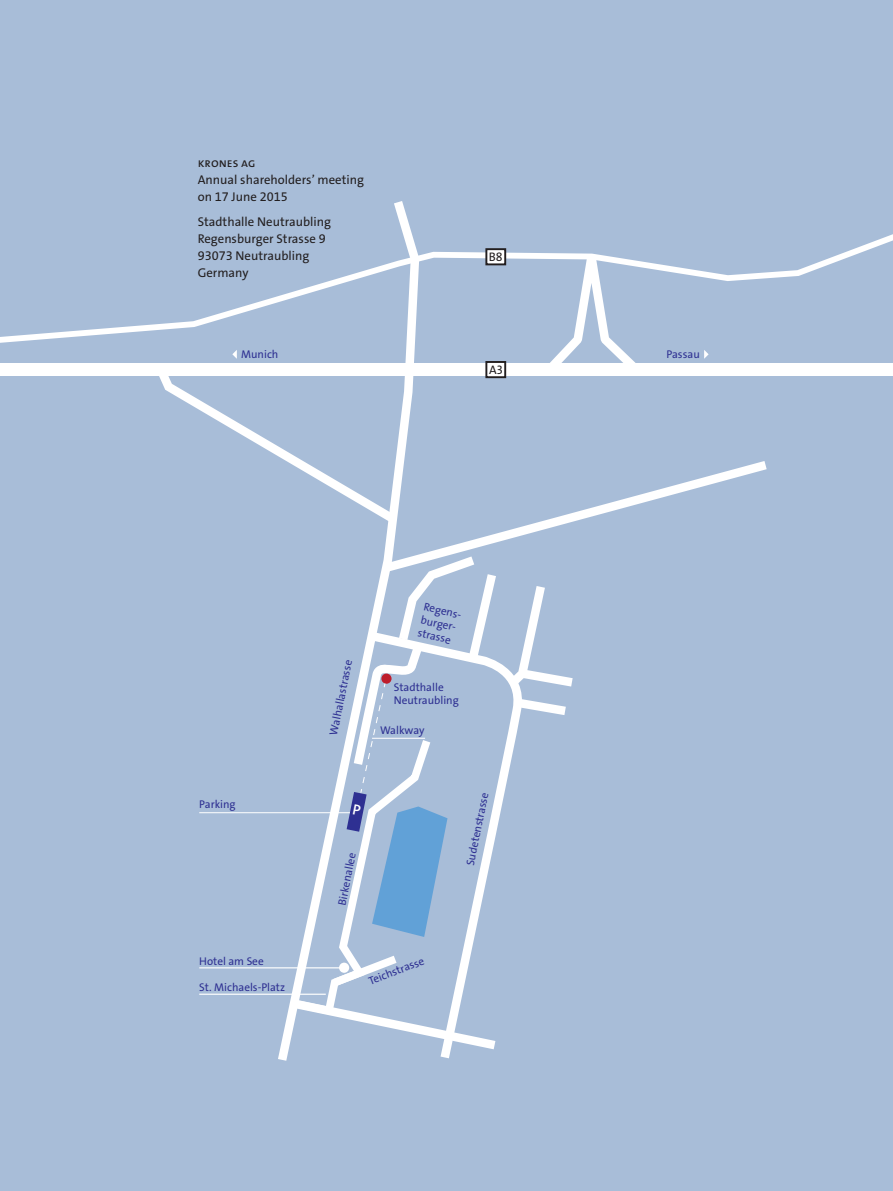
<style>
.page{position:relative;width:893px;height:1191px;background:#a8bdd8}
.page>*{position:absolute;margin:0;border:0;box-sizing:border-box;transform-origin:0 0}
.t1{font:12.75px/17px "The Sans LP5 Plain";color:#231f20}
.t2{font:12.45px "The Sans LP5 Plain";color:#231f20}
.t3{font:11.25px/13.5px "The Sans LP5 Plain";color:#2e3092}
</style>
<div class="page">
<svg style="left:0;top:234px;width:893px;height:109px"></svg>
<div style="left:0;top:363px;width:893px;height:13px;background:#fff"></div>
<svg style="left:278px;top:201px;width:141px;height:859px"></svg>
<svg style="left:368px;top:937px;width:128px;height:121px"></svg>
<hr style="left:199px;top:967px;width:146px;height:1px;background:#fff">
<div style="left:486px;top:249px;width:19px;height:15px;background:#fff"></div>
<div style="left:485px;top:248px;width:21px;height:17px;border:2px solid #231f20"></div>
<svg style="left:294px;top:999px;width:201px;height:50px"></svg>
<svg style="left:285px;top:937px;width:151px;height:82px"></svg>
<svg style="left:325px;top:949px;width:80px;height:43px"></svg>
<hr style="left:199px;top:993px;width:127px;height:1px;background:#fff">
<svg style="left:157px;top:256px;width:610px;height:681px"></svg>
<p class="t1" style="left:198px;top:154px;width:168px">krones ag<br>Annual shareholders’ meeting on 17 June 2015</p>
<p class="t1" style="left:198px;top:214px;width:135px">Stadthalle Neutraubling<br>Regensburger Strasse 9<br>93073 Neutraubling<br>Germany</p>
<p class="t2" style="left:489px;top:249px;width:15px">B8</p>
<p class="t3" style="left:241px;top:347px;width:39px">Munich</p>
<p class="t3" style="left:666px;top:347px;width:35px">Passau</p>
<p class="t2" style="left:489px;top:362px;width:15px">A3</p>
<p class="t3" style="left:199px;top:797px;width:38px">Parking</p>
<p class="t3" style="left:199px;top:954px;width:66px">Hotel am See</p>
<p class="t3" style="left:199px;top:980px;width:87px">St. Michaels-Platz</p>
<p class="t3" style="left:326px;top:733px;width:78px;rotate:-78deg">Walhallastrasse</p>
<p class="t3" style="left:425px;top:599px;width:42px;rotate:13deg">Regens&shy;burger&shy;strasse</p>
<p class="t3" style="left:394px;top:680px;width:67px">Stadthalle<br>Neutraubling</p>
<p class="t3" style="left:380px;top:723px;width:46px">Walkway</p>
<p class="t3" style="left:335px;top:904px;width:56px;rotate:-79deg">Birkenallee</p>
<p class="t3" style="left:367px;top:975px;width:60px;rotate:-21deg">Teichstrasse</p>
<p class="t3" style="left:463px;top:864px;width:76px;rotate:-78deg">Sudetenstrasse</p>
</div>
